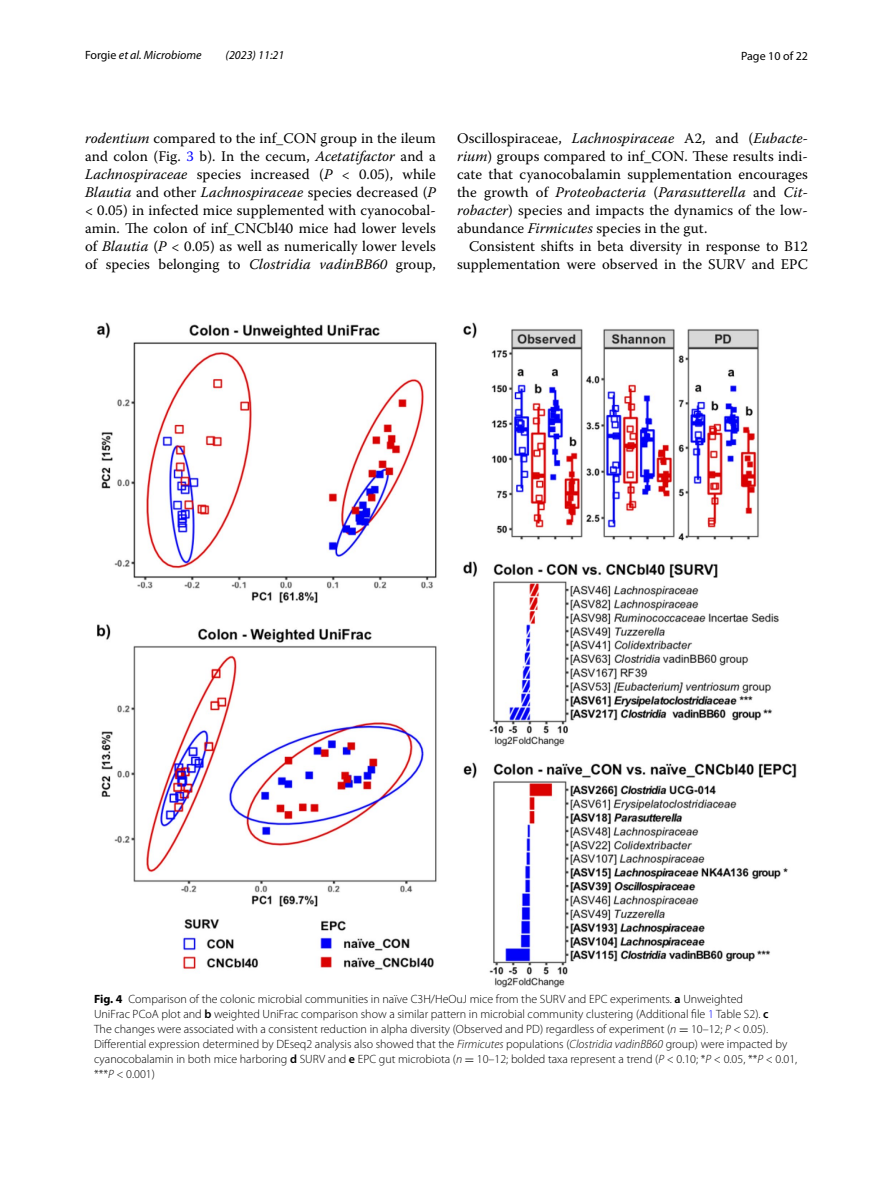
<style>
.page{position:relative;width:893px;height:1187px;background:#fff}
.page>*{position:absolute;margin:0;border:0;box-sizing:border-box;transform-origin:0 0}
.t1{font:14.7px/18px "Warnock Pro";letter-spacing:.005em;color:#000;text-align:justify}
.t2{font:300 12px/15px "Myriad Pro";color:#000}
.t3{font:italic 12px "Myriad Pro";color:#000}
.t4{font:12px "Myriad Pro";color:#000}
.s1{font-style:normal}
.s2{font-style:italic}
.s3{color:#00f}
.s4{font-weight:700}
.s5{font-weight:600}
.s6{font-family:"MTSY";font-weight:400}
</style>
<div class="page">
<img style="left:97px;top:322px;width:700px;height:665px">
<p class="t3" style="left:85px;top:48px;width:118px"><span class="s1">Forgie</span> et al. Microbiome</p>
<p class="t3" style="left:226px;top:48px;width:60px">(2023) 11:21</p>
<p class="t4" style="left:741px;top:48px;width:68px">Page 10 of 22</p>
<p class="t1" style="left:85px;top:128px;width:352px"><span class="s2">rodentium</span> compared to the inf_CON group in the ileum and colon (Fig. <span class="s3">3</span> b). In the cecum, <span class="s2">Acetatifactor</span> and a <span class="s2">Lachnospiraceae</span> species increased (<span class="s2">P</span> &lt; 0.05), while <span class="s2">Blautia</span> and other <span class="s2">Lachnospiraceae</span> species decreased (<span class="s2">P </span>&lt; 0.05) in infected mice supplemented with cyanocobal&shy;amin. The colon of inf_CNCbl40 mice had lower levels of <span class="s2">Blautia</span> (<span class="s2">P</span> &lt; 0.05) as well as numerically lower levels of species belonging to <span class="s2">Clostridia vadinBB60</span> group,</p>
<p class="t1" style="left:457px;top:128px;width:352px">Oscillospiraceae, <span class="s2">Lachnospiraceae</span> A2, and (<span class="s2">Eubacte&shy;rium</span>) groups compared to inf_CON. These results indi&shy;cate that cyanocobalamin supplementation encourages the growth of <span class="s2">Proteobacteria</span> (<span class="s2">Parasutterella</span> and <span class="s2">Cit&shy;robacter</span>) species and impacts the dynamics of the low&shy;abundance <span class="s2">Firmicutes</span> species in the gut.</p>
<p class="t1" style="left:457px;top:236px;width:352px;text-align:right">Consistent shifts in beta diversity in response to B12 supplementation were observed in the SURV and EPC</p>
<p class="t2" style="left:94px;top:991px;width:705px"><span class="s4">Fig. 4</span> Comparison of the colonic microbial communities in naïve C3H/HeOuJ mice from the SURV and EPC experiments. <span class="s5">a</span> Unweighted<br>UniFrac PCoA plot and <span class="s5">b</span> weighted UniFrac comparison show a similar pattern in microbial community clustering (Additional file <span class="s3">1</span> Table S2). <span class="s5">c<br></span>The changes were associated with a consistent reduction in alpha diversity (Observed and PD) regardless of experiment (<span class="s2">n</span> <span class="s6">=</span> 10–12; <span class="s2">P</span> &lt; 0.05).<br>Differential expression determined by DEseq2 analysis also showed that the <span class="s2">Firmicutes</span> populations (<span class="s2">Clostridia vadinBB60</span> group) were impacted by cyanocobalamin in both mice harboring <span class="s5">d</span> SURV and <span class="s5">e</span> EPC gut microbiota (<span class="s2">n</span> <span class="s6">=</span> 10–12; bolded taxa represent a trend (<span class="s2">P</span> &lt; 0.10; *<span class="s2">P</span> &lt; 0.05, **<span class="s2">P</span> &lt; 0.01, ***<span class="s2">P</span> &lt; 0.001)</p>
</div>
